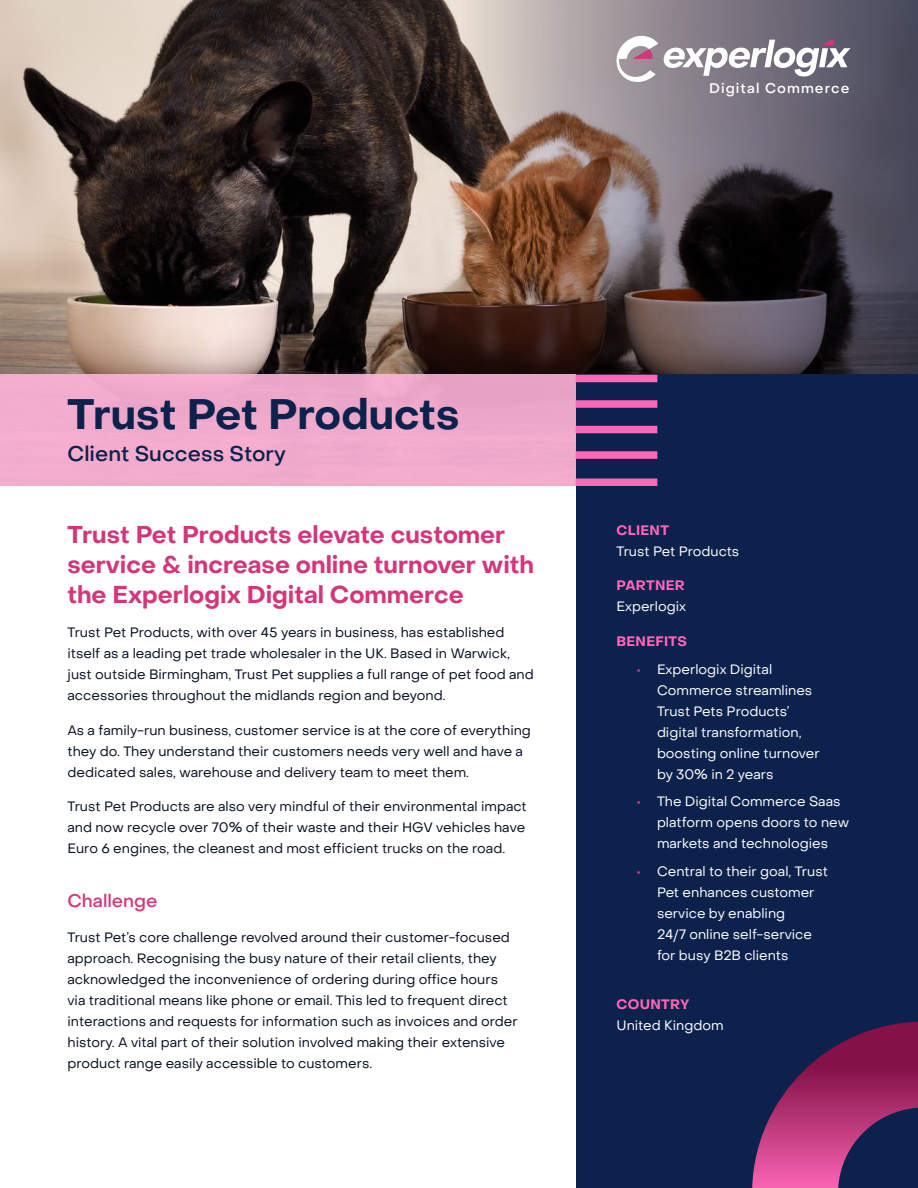
<style>
.page{position:relative;width:918px;height:1188px;background:#fff}
.page>*{position:absolute;margin:0;border:0;box-sizing:border-box;transform-origin:0 0}
.t1{font:700 42px "Object Sans";color:#0c214c}
.t2{font:700 24px/30px "Object Sans";color:#d3377b}
.t3{font:500 21px "Object Sans";color:#0c214c}
.t4{font:500 18px "Object Sans";color:#d3377b}
.t5{font:500 13.8px "Object Sans";letter-spacing:.075em;color:#fff}
.Body{font:13.5px/21px "Object Sans";color:#061021}
.Bulleted_List{font:13.5px/21px "Object Sans";color:#fff}
.Body-2{font:13.5px "Object Sans";color:#fff}
.Body-3{font:700 13.5px "Object Sans";letter-spacing:.025em;color:#ff68b7}
.s1{font-family:"Myriad Pro";color:#d3377b}
</style>
<div class="page">
<img style="left:0;top:0;width:459px;height:375px">
<svg style="left:459px;top:0;width:459px;height:375px;background:#655758"></svg>
<div style="left:0;top:375px;width:918px;height:111px;background:#f0aacc"></div>
<svg style="left:616px;top:36px;width:234px;height:46px"></svg>
<div style="left:576px;top:375px;width:342px;height:813px;background:#0c214c"></div>
<div style="left:576px;top:375px;width:81px;height:7px;background:#ff68b7"></div>
<div style="left:576px;top:400px;width:81px;height:8px;background:#ff68b7"></div>
<div style="left:576px;top:426px;width:81px;height:7px;background:#ff68b7"></div>
<div style="left:576px;top:451px;width:81px;height:8px;background:#ff68b7"></div>
<div style="left:576px;top:479px;width:81px;height:7px;background:#ff68b7"></div>
<svg style="left:752px;top:1022px;width:166px;height:166px"></svg>
<p class="t5" style="left:709px;top:80px;width:142px">Digital Commerce</p>
<h1 class="t1" style="left:68px;top:388px;width:394px">Trust Pet Products</h1>
<h2 class="t3" style="left:68px;top:441px;width:220px">Client Success Story</h2>
<h2 class="t2" style="left:68px;top:520px;width:468px">Trust Pet Products elevate customer service &amp; increase online turnover with the Experlogix Digital Commerce</h2>
<p class="Body" style="left:68px;top:622px;width:468px">Trust Pet Products, with over 45 years in business, has established itself as a leading pet trade wholesaler in the UK. Based in Warwick, just outside Birmingham, Trust Pet supplies a full range of pet food and accessories throughout the midlands region and beyond.</p>
<p class="Body" style="left:68px;top:720px;width:465px">As a family-run business, customer service is at the core of everything they do. They understand their customers needs very well and have a dedicated sales, warehouse and delivery team to meet them.</p>
<p class="Body" style="left:68px;top:796px;width:461px;text-align:justify">Trust Pet Products are also very mindful of their environmental impact and now recycle over 70% of their waste and their HGV vehicles have Euro 6 engines, the cleanest and most efficient trucks on the road.</p>
<h3 class="t4" style="left:68px;top:890px;width:91px">Challenge</h3>
<p class="Body" style="left:68px;top:927px;width:452px">Trust Pet’s core challenge revolved around their customer-focused approach. Recognising the busy nature of their retail clients, they acknowledged the inconvenience of ordering during office hours via traditional means like phone or email. This led to frequent direct interactions and requests for information such as invoices and order history. A vital part of their solution involved making their extensive product range easily accessible to customers.</p>
<p class="Body-3" style="left:616px;top:522px;width:54px">CLIENT</p>
<p class="Body-2" style="left:616px;top:543px;width:124px">Trust Pet Products</p>
<p class="Body-3" style="left:616px;top:577px;width:70px">PARTNER</p>
<p class="Body-2" style="left:616px;top:598px;width:71px">Experlogix</p>
<p class="Body-3" style="left:616px;top:633px;width:72px">BENEFITS</p>
<p class="Bulleted_List" style="left:657px;top:658px;width:164px;text-indent:-20px"><span class="s1">•</span> Experlogix Digital<br>Commerce streamlines<br>Trust Pets Products’ digital transformation, boosting online turnover by 30% in 2 years</p>
<p class="Bulleted_List" style="left:657px;top:791px;width:194px;text-indent:-20px"><span class="s1">•</span> The Digital Commerce Saas platform opens doors to new markets and technologies</p>
<p class="Bulleted_List" style="left:657px;top:861px;width:173px;text-indent:-20px"><span class="s1">•</span> Central to their goal, Trust<br>Pet enhances customer service by enabling<br>24/7 online self-service for busy B2B clients</p>
<p class="Body-3" style="left:616px;top:996px;width:75px">COUNTRY</p>
<p class="Body-2" style="left:616px;top:1017px;width:109px">United Kingdom</p>
</div>
